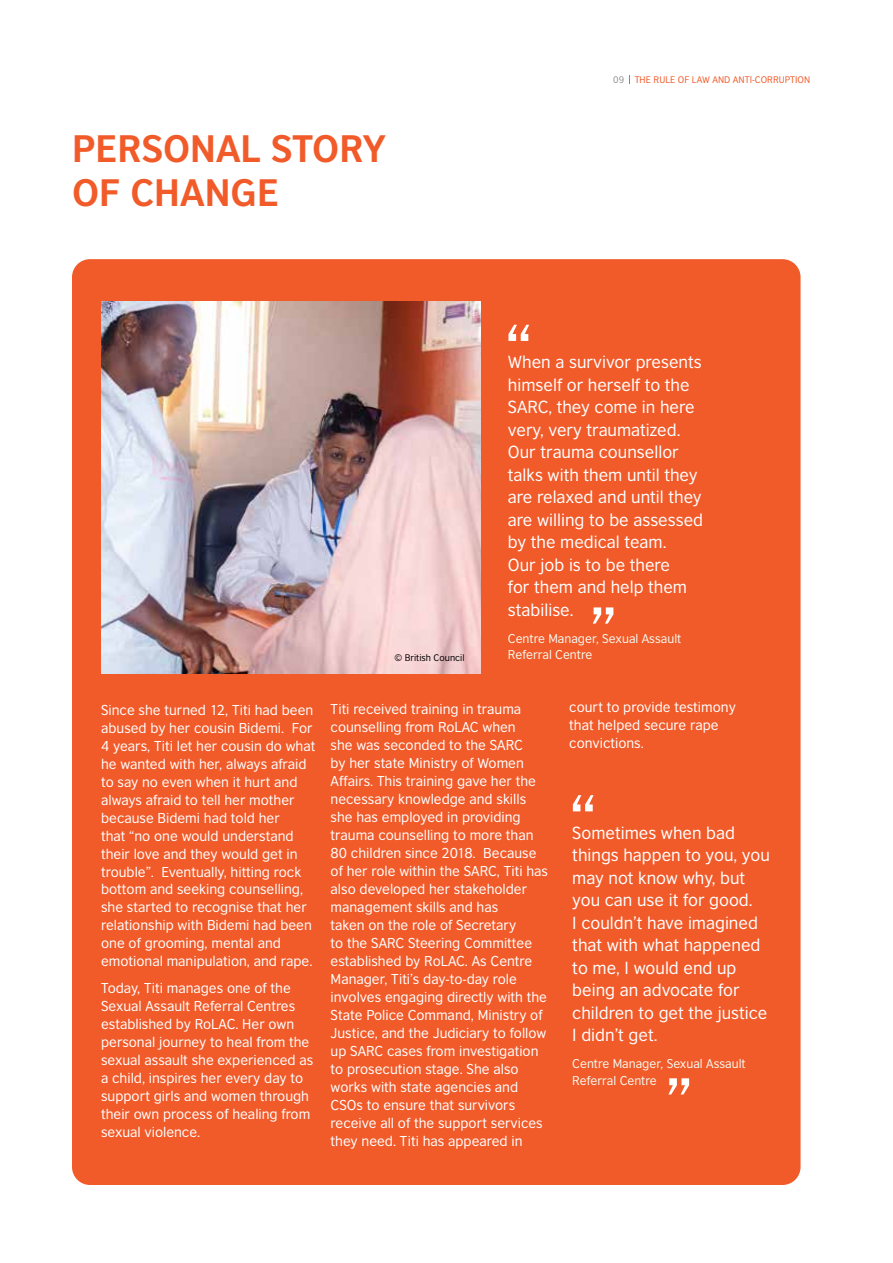
<style>
.page{position:relative;width:893px;height:1263px;background:#fff}
.page>*{position:absolute;margin:0;border:0;box-sizing:border-box;transform-origin:0 0}
.t1{font:72px "British Council Sans";color:#fff}
.t2{font:700 36px/43.5px "British Council Sans";color:#f15a29}
.t3{font:16.5px/22.5px "British Council Sans";color:#fff}
.t4{font:13.5px/18px "British Council Sans";color:#fff}
.t5{font:12px/16.5px "British Council Sans";color:#f5faf0}
.t6{font:9px "British Council Sans";color:#f15a29}
.t7{font:9px "British Council Sans";color:#000}
.s1{color:#8e9193}
</style>
<div class="page">
<div style="left:72px;top:259px;width:728px;height:926px;background:#f15a29;border-radius:18px"></div>
<img style="left:101px;top:301px;width:380px;height:372px">
<h2 class="t2" style="left:72px;top:123px;width:316px">PERSONAL STORY<br>OF CHANGE</h2>
<p class="t6" style="left:613px;top:72px;width:199px"><span class="s1">09</span> THE RULE OF LAW AND ANTI-CORRUPTION</p>
<p class="t7" style="left:394px;top:650px;width:71px">© British Council</p>
<h1 class="t1" style="left:505px;top:293px;width:29px">“</h1>
<p class="t3" style="left:508px;top:350px;width:197px">When a survivor presents himself or herself to the<br>SARC, they come in here very, very traumatized.<br>Our trauma counsellor talks with them until they are relaxed and until they are willing to be assessed by the medical team.<br>Our job is to be there<br>for them and help them stabilise.</p>
<p class="t5" style="left:508px;top:629px;width:175px">Centre Manager, Sexual Assault<br>Referral Centre</p>
<h1 class="t1" style="left:589px;top:576px;width:29px">”</h1>
<p class="t4" style="left:101px;top:699px;width:216px">Since she turned 12, Titi had been abused by her cousin Bidemi. For<br>4 years, Titi let her cousin do what he wanted with her, always afraid to say no even when it hurt and always afraid to tell her mother because Bidemi had told her<br>that “no one would understand their love and they would get in trouble”. Eventually, hitting rock bottom and seeking counselling, she started to recognise that her relationship with Bidemi had been one of grooming, mental and emotional manipulation, and rape.</p>
<p class="t4" style="left:101px;top:978px;width:214px">Today, Titi manages one of the<br>Sexual Assault Referral Centres established by RoLAC. Her own personal journey to heal from the sexual assault she experienced as a child, inspires her every day to support girls and women through their own process of healing from sexual violence.</p>
<p class="t4" style="left:331px;top:699px;width:219px">Titi received training in trauma counselling from RoLAC when<br>she was seconded to the SARC<br>by her state Ministry of Women<br>Affairs. This training gave her the necessary knowledge and skills she has employed in providing trauma counselling to more than<br>80 children since 2018. Because of her role within the SARC, Titi has also developed her stakeholder management skills and has<br>taken on the role of Secretary<br>to the SARC Steering Committee established by RoLAC. As Centre<br>Manager, Titi’s day-to-day role involves engaging directly with the<br>State Police Command, Ministry of<br>Justice, and the Judiciary to follow up SARC cases from investigation to prosecution stage. She also works with state agencies and<br>CSOs to ensure that survivors receive all of the support services they need. Titi has appeared in</p>
<p class="t4" style="left:569px;top:697px;width:168px">court to provide testimony that helped secure rape convictions.</p>
<h1 class="t1" style="left:569px;top:763px;width:29px">“</h1>
<p class="t3" style="left:572px;top:820px;width:199px">Sometimes when bad things happen to you, you may not know why, but you can use it for good.<br>I couldn’t have imagined that with what happened to me, I would end up being an advocate for children to get the justice<br>I didn’t get.</p>
<p class="t5" style="left:572px;top:1054px;width:175px">Centre Manager, Sexual Assault<br>Referral Centre</p>
<h1 class="t1" style="left:665px;top:1046px;width:29px">”</h1>
</div>
